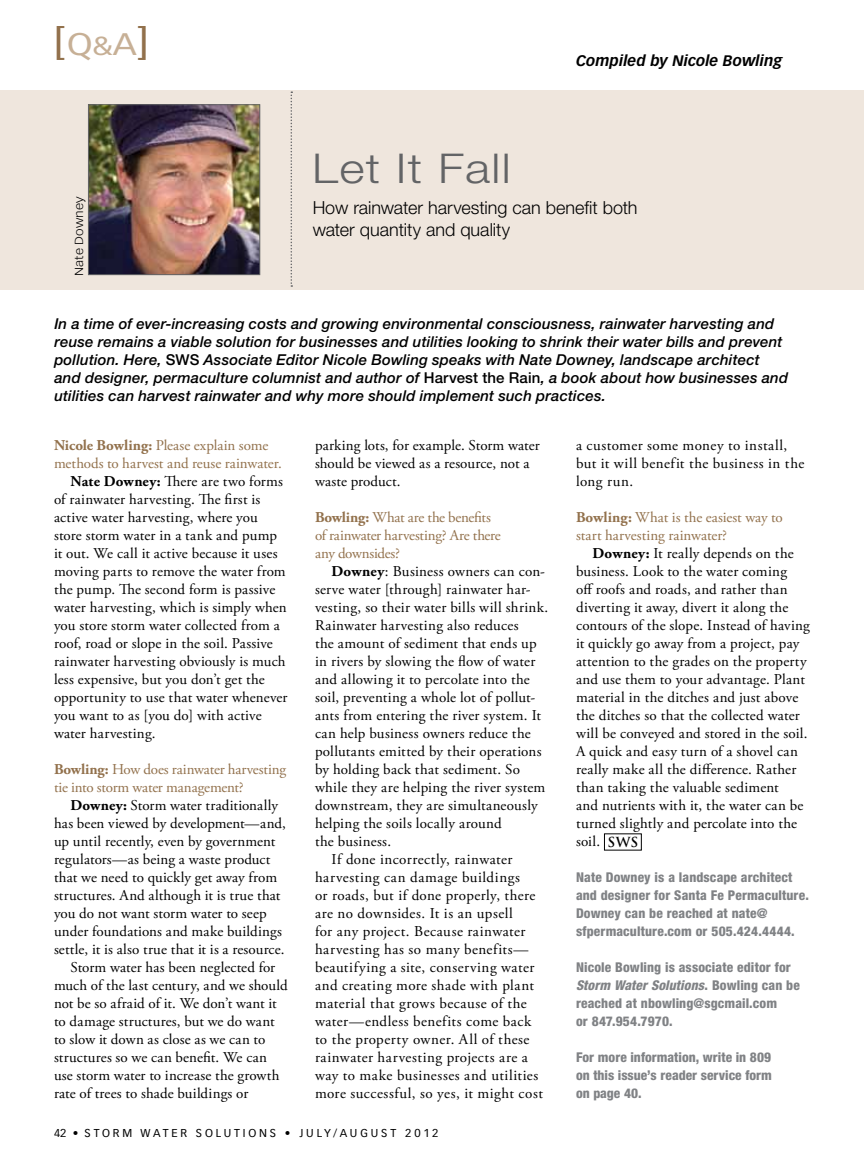
<style>
.page{position:relative;width:864px;height:1161px;background:#fff}
.page>*{position:absolute;margin:0;border:0;box-sizing:border-box;transform-origin:0 0}
.t1{font:300 41.1px "Helvetica Neue LT Std";letter-spacing:.025em;color:#636466;scale:1.18 1}
.t2{font:38.25px "Vectora LT Std";color:#92714c;scale:1.18 1}
.t3{font:300 18px/21.6px "Helvetica Neue LT Std";color:#000}
.t4{font:15px/18px "Adobe Garamond Pro";letter-spacing:.015em;color:#000}
.t5{font:italic 500 15px/18px "Helvetica Neue LT Std";letter-spacing:.01em;color:#000}
.t6{font:15px/18px "Adobe Garamond Pro";letter-spacing:-.01em;color:#92714c}
.t7{font:15px "Adobe Garamond Pro";letter-spacing:.035em;color:#000}
.t8{font:15px "Adobe Garamond Pro";letter-spacing:-.005em;color:#000}
.t9{font:15px "Adobe Garamond Pro";letter-spacing:.045em;color:#000}
.t10{font:italic 700 15px "Vectora LT Std";color:#000}
.t11{font:800 condensed 13.5px/18px "Helvetica Neue LT Std";letter-spacing:.01em;color:#808285}
.t12{font:300 11.55px "Vectora LT Std";letter-spacing:.015em;color:#000;scale:1.18 1}
.t13{font:11.25px "Vectora LT Std";letter-spacing:.25em;color:#000}
.s1{font-size:30.6px;color:#c7b096}
.s2{font-size:25.5px;color:#c7b096}
.s3{font-style:normal}
.s4{font-weight:700}
.s5{font-family:"Trajan Pro";font-weight:700;font-size:13.5px}
.s6{font-style:italic}
</style>
<div class="page">
<div style="left:0;top:90px;width:864px;height:199px;background:#efe6dd"></div>
<svg style="left:291px;top:91px;width:1px;height:196px"></svg>
<img style="left:90px;top:106px;width:168px;height:167px">
<div style="left:88px;top:104px;width:172px;height:171px;border:1px solid #636466"></div>
<div style="left:604px;top:833px;width:38px;height:17px;border:1px solid #000"></div>
<h2 class="t2" style="left:54px;top:19px;width:82px">[<span class="s1">Q</span><span class="s2">&amp;</span><span class="s1">A</span>]</h2>
<h1 class="t1" style="left:312px;top:143px;width:170px">Let It Fall</h1>
<p class="t10" style="left:576px;top:51px;width:208px">Compiled by Nicole Bowling</p>
<p class="t12" style="left:73px;top:276px;width:69px;rotate:-90deg">Nate Downey</p>
<p class="t3" style="left:313px;top:197px;width:326px">How rainwater harvesting can benefit both water quantity and quality</p>
<p class="t5" style="left:54px;top:315px;width:735px">In a time of ever-increasing costs and growing environmental consciousness, rainwater harvesting and reuse remains a viable solution for businesses and utilities looking to shrink their water bills and prevent pollution. Here, <span class="s3">SWS</span> Associate Editor Nicole Bowling speaks with Nate Downey, landscape architect and designer, permaculture columnist and author of <span class="s3">Harvest the Rain</span>, a book about how businesses and utilities can harvest rainwater and why more should implement such practices.</p>
<p class="t6" style="left:54px;top:437px;width:216px"><span class="s4">Nicole Bowling:</span> Please explain some</p>
<p class="t6" style="left:54px;top:455px;width:229px">methods to harvest and reuse rainwater.</p>
<p class="t4" style="left:71px;top:473px;width:214px"><span class="s4">Nate Downey:</span> There are two forms</p>
<p class="t4" style="left:54px;top:491px;width:208px">of rainwater harvesting. The first is</p>
<p class="t4" style="left:54px;top:509px;width:205px">active water harvesting, where you</p>
<p class="t4" style="left:54px;top:527px;width:225px">store storm water in a tank and pump</p>
<p class="t4" style="left:54px;top:545px;width:225px">it out. We call it active because it uses</p>
<p class="t4" style="left:54px;top:563px;width:233px">moving parts to remove the water from</p>
<p class="t4" style="left:54px;top:581px;width:223px">the pump. The second form is passive</p>
<p class="t4" style="left:54px;top:599px;width:234px">water harvesting, which is simply when</p>
<p class="t4" style="left:54px;top:617px;width:227px">you store storm water collected from a</p>
<p class="t4" style="left:54px;top:635px;width:220px">roof, road or slope in the soil. Passive</p>
<p class="t4" style="left:54px;top:653px;width:233px">rainwater harvesting obviously is much</p>
<p class="t4" style="left:54px;top:671px;width:212px">less expensive, but you don’t get the</p>
<p class="t4" style="left:54px;top:689px;width:235px">opportunity to use that water whenever</p>
<p class="t4" style="left:54px;top:707px;width:209px">you want to as [you do] with active</p>
<p class="t4" style="left:54px;top:725px;width:103px">water harvesting.</p>
<p class="t6" style="left:54px;top:761px;width:234px"><span class="s4">Bowling:</span> How does rainwater harvesting tie into storm water management?</p>
<p class="t4" style="left:71px;top:797px;width:209px"><span class="s4">Downey:</span> Storm water traditionally</p>
<p class="t4" style="left:54px;top:815px;width:233px">has been viewed by development—and,</p>
<p class="t4" style="left:54px;top:833px;width:223px">up until recently, even by government</p>
<p class="t4" style="left:54px;top:851px;width:218px">regulators—as being a waste product</p>
<p class="t4" style="left:54px;top:869px;width:225px">that we need to quickly get away from</p>
<p class="t4" style="left:54px;top:887px;width:228px">structures. And although it is true that</p>
<p class="t4" style="left:54px;top:905px;width:214px">you do not want storm water to seep</p>
<p class="t4" style="left:54px;top:923px;width:230px">under foundations and make buildings</p>
<p class="t4" style="left:54px;top:941px;width:232px">settle, it is also true that it is a resource.</p>
<p class="t4" style="left:71px;top:959px;width:206px">Storm water has been neglected for</p>
<p class="t4" style="left:54px;top:977px;width:235px">much of the last century, and we should</p>
<p class="t8" style="left:54px;top:994px;width:224px">not be so afraid of it. We don’t want it</p>
<p class="t4" style="left:54px;top:1013px;width:222px">to damage structures, but we do want</p>
<p class="t4" style="left:54px;top:1031px;width:213px">to slow it down as close as we can to</p>
<p class="t4" style="left:54px;top:1049px;width:215px">structures so we can benefit. We can</p>
<p class="t4" style="left:54px;top:1067px;width:227px">use storm water to increase the growth</p>
<p class="t4" style="left:54px;top:1085px;width:196px">rate of trees to shade buildings or</p>
<p class="t4" style="left:315px;top:437px;width:226px">parking lots, for example. Storm water should be viewed as a resource, not a waste product.</p>
<p class="t6" style="left:315px;top:509px;width:187px"><span class="s4">Bowling:</span> What are the benefits of rainwater harvesting? Are there any downsides?</p>
<p class="t4" style="left:332px;top:563px;width:215px"><span class="s4">Downey</span>: Business owners can con-</p>
<p class="t4" style="left:315px;top:581px;width:217px">serve water [through] rainwater har-</p>
<p class="t4" style="left:315px;top:599px;width:235px">vesting, so their water bills will shrink.</p>
<p class="t4" style="left:315px;top:617px;width:205px">Rainwater harvesting also reduces</p>
<p class="t4" style="left:315px;top:635px;width:223px">the amount of sediment that ends up</p>
<p class="t4" style="left:315px;top:653px;width:222px">in rivers by slowing the flow of water</p>
<p class="t4" style="left:315px;top:671px;width:216px">and allowing it to percolate into the</p>
<p class="t4" style="left:315px;top:689px;width:222px">soil, preventing a whole lot of pollut-</p>
<p class="t4" style="left:315px;top:707px;width:228px">ants from entering the river system. It</p>
<p class="t4" style="left:315px;top:725px;width:217px">can help business owners reduce the</p>
<p class="t4" style="left:315px;top:743px;width:228px">pollutants emitted by their operations</p>
<p class="t4" style="left:315px;top:761px;width:207px">by holding back that sediment. So</p>
<p class="t4" style="left:315px;top:779px;width:232px">while they are helping the river system</p>
<p class="t4" style="left:315px;top:797px;width:224px">downstream, they are simultaneously</p>
<p class="t4" style="left:315px;top:815px;width:188px">helping the soils locally around</p>
<p class="t4" style="left:315px;top:833px;width:78px">the business.</p>
<p class="t4" style="left:332px;top:851px;width:183px">If done incorrectly, rainwater</p>
<p class="t9" style="left:315px;top:868px;width:206px">harvesting can damage buildings</p>
<p class="t4" style="left:315px;top:887px;width:222px">or roads, but if done properly, there</p>
<p class="t4" style="left:315px;top:905px;width:199px">are no downsides. It is an upsell</p>
<p class="t4" style="left:315px;top:923px;width:212px">for any project. Because rainwater</p>
<p class="t7" style="left:315px;top:940px;width:215px">harvesting has so many benefits—</p>
<p class="t7" style="left:315px;top:958px;width:221px">beautifying a site, conserving water</p>
<p class="t4" style="left:315px;top:977px;width:220px">and creating more shade with plant</p>
<p class="t7" style="left:315px;top:994px;width:213px">material that grows because of the</p>
<p class="t4" style="left:315px;top:1013px;width:218px">water—endless benefits come back</p>
<p class="t4" style="left:315px;top:1031px;width:216px">to the property owner. All of these</p>
<p class="t7" style="left:315px;top:1048px;width:214px">rainwater harvesting projects are a</p>
<p class="t7" style="left:315px;top:1066px;width:225px">way to make businesses and utilities</p>
<p class="t4" style="left:315px;top:1085px;width:229px">more successful, so yes, it might cost</p>
<p class="t4" style="left:576px;top:437px;width:230px">a customer some money to install, but it will benefit the business in the long run.</p>
<p class="t6" style="left:576px;top:509px;width:208px"><span class="s4">Bowling:</span> What is the easiest way to start harvesting rainwater?</p>
<p class="t4" style="left:576px;top:545px;width:235px;text-indent:16px"><span class="s4">Downey:</span> It really depends on the business. Look to the water coming<br>off roofs and roads, and rather than diverting it away, divert it along the contours of the slope. Instead of having it quickly go away from a project, pay attention to the grades on the property and use them to your advantage. Plant material in the ditches and just above the ditches so that the collected water will be conveyed and stored in the soil.<br>A quick and easy turn of a shovel can really make all the difference. Rather than taking the valuable sediment<br>and nutrients with it, the water can be turned slightly and percolate into the soil. <span class="s5">SWS</span></p>
<p class="t11" style="left:576px;top:868px;width:234px">Nate Downey is a landscape architect and designer for Santa Fe Permaculture.<br>Downey can be reached at nate@ sfpermaculture.com or 505.424.4444.</p>
<p class="t11" style="left:576px;top:958px;width:225px">Nicole Bowling is associate editor for<br><span class="s6">Storm Water Solutions</span>. Bowling can be reached at nbowling@sgcmail.com<br>or 847.954.7970.</p>
<p class="t11" style="left:576px;top:1048px;width:197px;text-align:justify">For more information, write in 809 on this issue’s reader service form on page 40.</p>
<p class="t13" style="left:54px;top:1127px;width:386px">42 • STORM WATER SOLUTIONS • JULY/AUGUST 2012</p>
</div>
